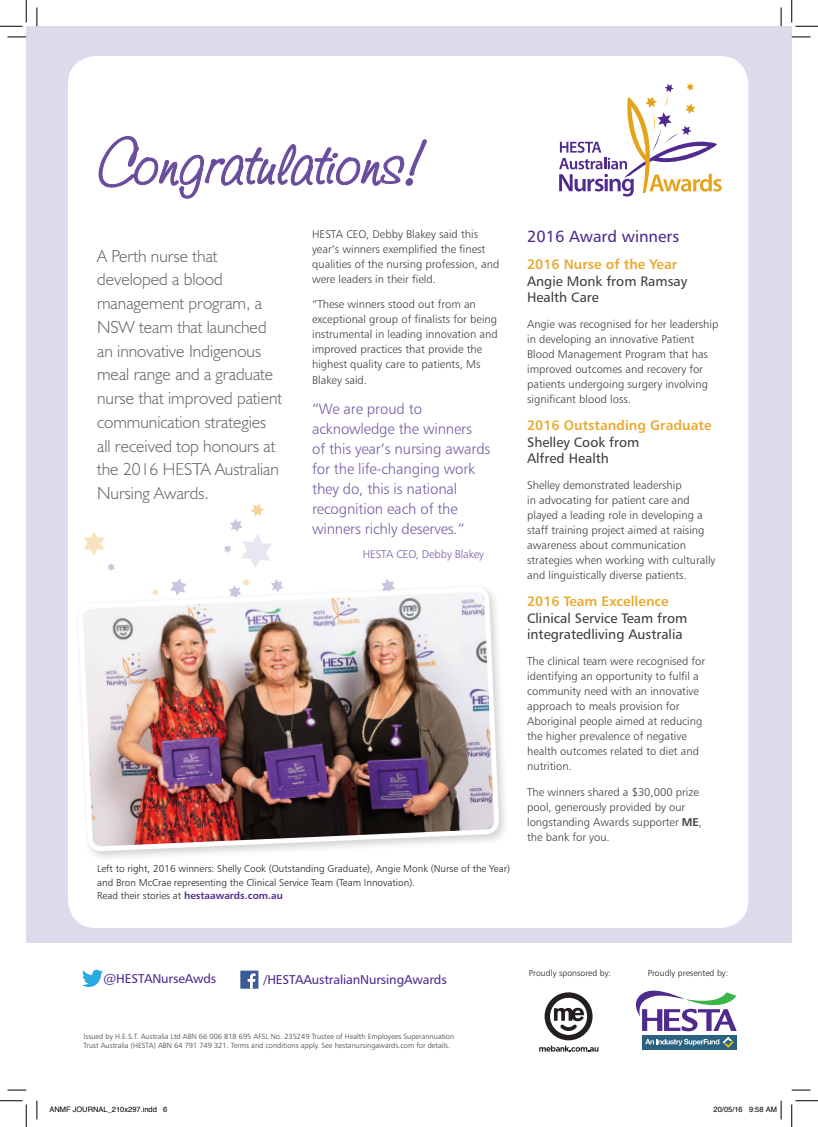
<style>
.page{position:relative;width:818px;height:1127px;background:#fff}
.page>*{position:absolute;margin:0;border:0;box-sizing:border-box;transform-origin:0 0}
.t1{font:300 17.5px/23.8px "Humanist 521 BT";color:#636366}
.t2{font:16.25px "Humanist 777 BT Roman B";color:#502b8d}
.t3{font:15px/20px "Humanist 777 BT Light B";letter-spacing:-.01em;color:#785ea6}
.t4{font:13.75px/16.5px "Humanist 777 BT Roman B";color:#3e3e3f}
.t5{font:13.75px "Humanist 777 BT Bold B";color:#e9aa31}
.t6{font:12.75px "Humanist 777 BT Roman B";letter-spacing:-.01em;color:#502b8d}
.t7{font:11.25px/15px "Humanist 777 BT Light B";color:#3e3e3f}
.t8{font:11.25px "Humanist 777 BT Light B";letter-spacing:-.01em;color:#785ea6}
.t9{font:10px/13.8px "Humanist 777 BT Light B";color:#231f20}
.t10{font:8.75px "Humanist 777 BT Light B";color:#231f20}
.t11{font:7.5px/9px "Humanist 777 BT Light B";color:#3e3e3f}
.t12{font:7.5px "Helvetica";color:#000}
.s1{font-family:"Humanist 777 BT Bold B";color:#502b8d}
.s2{font-family:"Humanist 777 BT Bold B"}
</style>
<div class="page">
<div style="left:26px;top:26px;width:766px;height:916px;background:#ded9eb"></div>
<div style="left:68px;top:56px;width:680px;height:871px;background:#fff;border-radius:28px"></div>
<svg style="left:559px;top:83px;width:163px;height:113px"></svg>
<div style="left:642px;top:1034px;width:95px;height:15px;background:#2b627f"></div>
<svg style="left:636px;top:990px;width:101px;height:57px"></svg>
<svg style="left:84px;top:532px;width:20px;height:23px"></svg>
<svg style="left:171px;top:578px;width:10px;height:4px"></svg>
<svg style="left:107px;top:563px;width:8px;height:8px"></svg>
<svg style="left:243px;top:579px;width:7px;height:3px"></svg>
<svg style="left:224px;top:504px;width:48px;height:64px"></svg>
<svg style="left:386px;top:579px;width:8px;height:3px"></svg>
<svg style="left:539px;top:992px;width:59px;height:59px"></svg>
<div style="left:74px;top:582px;width:436px;height:279px;background:#231f20;opacity:.2"></div>
<img style="left:80px;top:588px;width:417px;height:401px">
<svg style="left:99px;top:136px;width:328px;height:63px"></svg>
<svg style="left:8px;top:36px;width:18px;height:2px"></svg>
<svg style="left:792px;top:36px;width:18px;height:2px"></svg>
<svg style="left:8px;top:1089px;width:18px;height:1px"></svg>
<svg style="left:792px;top:1089px;width:18px;height:1px"></svg>
<svg style="left:36px;top:8px;width:2px;height:18px"></svg>
<svg style="left:36px;top:1100px;width:2px;height:19px"></svg>
<svg style="left:780px;top:8px;width:2px;height:18px"></svg>
<svg style="left:0;top:0;width:27px;height:27px"></svg>
<svg style="left:0;top:1100px;width:27px;height:26px"></svg>
<svg style="left:791px;top:0;width:27px;height:27px"></svg>
<svg style="left:791px;top:1100px;width:27px;height:26px"></svg>
<svg style="left:780px;top:1100px;width:2px;height:19px"></svg>
<p class="t1" style="left:97px;top:243px;width:186px">A Perth nurse that developed a blood management program, a<br>NSW team that launched an innovative Indigenous meal range and a graduate nurse that improved patient communication strategies all received top honours at the 2016 HESTA Australian<br>Nursing Awards.</p>
<p class="t7" style="left:312px;top:226px;width:189px">HESTA CEO, Debby Blakey said this year’s winners exemplified the finest qualities of the nursing profession, and were leaders in their field.</p>
<p class="t7" style="left:312px;top:297px;width:187px">“These winners stood out from an exceptional group of finalists for being instrumental in leading innovation and improved practices that provide the highest quality care to patients, Ms Blakey said.</p>
<h3 class="t3" style="left:312px;top:398px;width:180px">“We are proud to acknowledge the winners<br>of this year’s nursing awards for the life-changing work they do, this is national recognition each of the winners richly deserves.”</h3>
<p class="t8" style="left:363px;top:547px;width:123px">HESTA CEO, Debby Blakey</p>
<p class="t9" style="left:97px;top:861px;width:414px">Left to right, 2016 winners: Shelly Cook (Outstanding Graduate), Angie Monk (Nurse of the Year) and Bron McCrae representing the Clinical Service Team (Team Innovation).<br>Read their stories at <span class="s1">hestaawards.com.au</span></p>
<h2 class="t2" style="left:527px;top:226px;width:154px">2016 Award winners</h2>
<p class="t5" style="left:527px;top:256px;width:152px">2016 Nurse of the Year</p>
<p class="t4" style="left:527px;top:272px;width:162px">Angie Monk from Ramsay<br>Health Care</p>
<p class="t7" style="left:527px;top:316px;width:193px">Angie was recognised for her leadership in developing an innovative Patient Blood Management Program that has improved outcomes and recovery for patients undergoing surgery involving significant blood loss.</p>
<p class="t5" style="left:527px;top:416px;width:186px">2016 Outstanding Graduate</p>
<p class="t4" style="left:527px;top:433px;width:114px">Shelley Cook from<br>Alfred Health</p>
<p class="t7" style="left:527px;top:477px;width:190px">Shelley demonstrated leadership<br>in advocating for patient care and played a leading role in developing a staff training project aimed at raising awareness about communication strategies when working with culturally and linguistically diverse patients.</p>
<p class="t5" style="left:527px;top:592px;width:143px">2016 Team Excellence</p>
<p class="t4" style="left:527px;top:609px;width:162px">Clinical Service Team from integratedliving Australia</p>
<p class="t7" style="left:527px;top:653px;width:180px">The clinical team were recognised for identifying an opportunity to fulfil a community need with an innovative approach to meals provision for<br>Aboriginal people aimed at reducing the higher prevalence of negative health outcomes related to diet and nutrition.</p>
<p class="t7" style="left:527px;top:783px;width:176px">The winners shared a $30,000 prize pool, generously provided by our longstanding Awards supporter <span class="s2">ME</span>, the bank for you.</p>
<p class="t6" style="left:104px;top:970px;width:114px">@HESTANurseAwds</p>
<p class="t6" style="left:264px;top:970px;width:184px">/HESTAAustralianNursingAwards</p>
<p class="t10" style="left:648px;top:967px;width:82px">Proudly presented by:</p>
<p class="t10" style="left:529px;top:967px;width:84px">Proudly sponsored by:</p>
<p class="t11" style="left:84px;top:1031px;width:372px">Issued by H.E.S.T. Australia Ltd ABN 66 006 818 695 AFSL No. 235249 Trustee of Health Employees Superannuation<br>Trust Australia (HESTA) ABN 64 791 749 321. Terms and conditions apply. See hestanursingawards.com for details.</p>
<p class="t12" style="left:49px;top:1103px;width:119px">ANMF JOURNAL_210x297.indd 6</p>
<p class="t12" style="left:713px;top:1103px;width:65px">20/05/16 9:58 AM</p>
</div>
